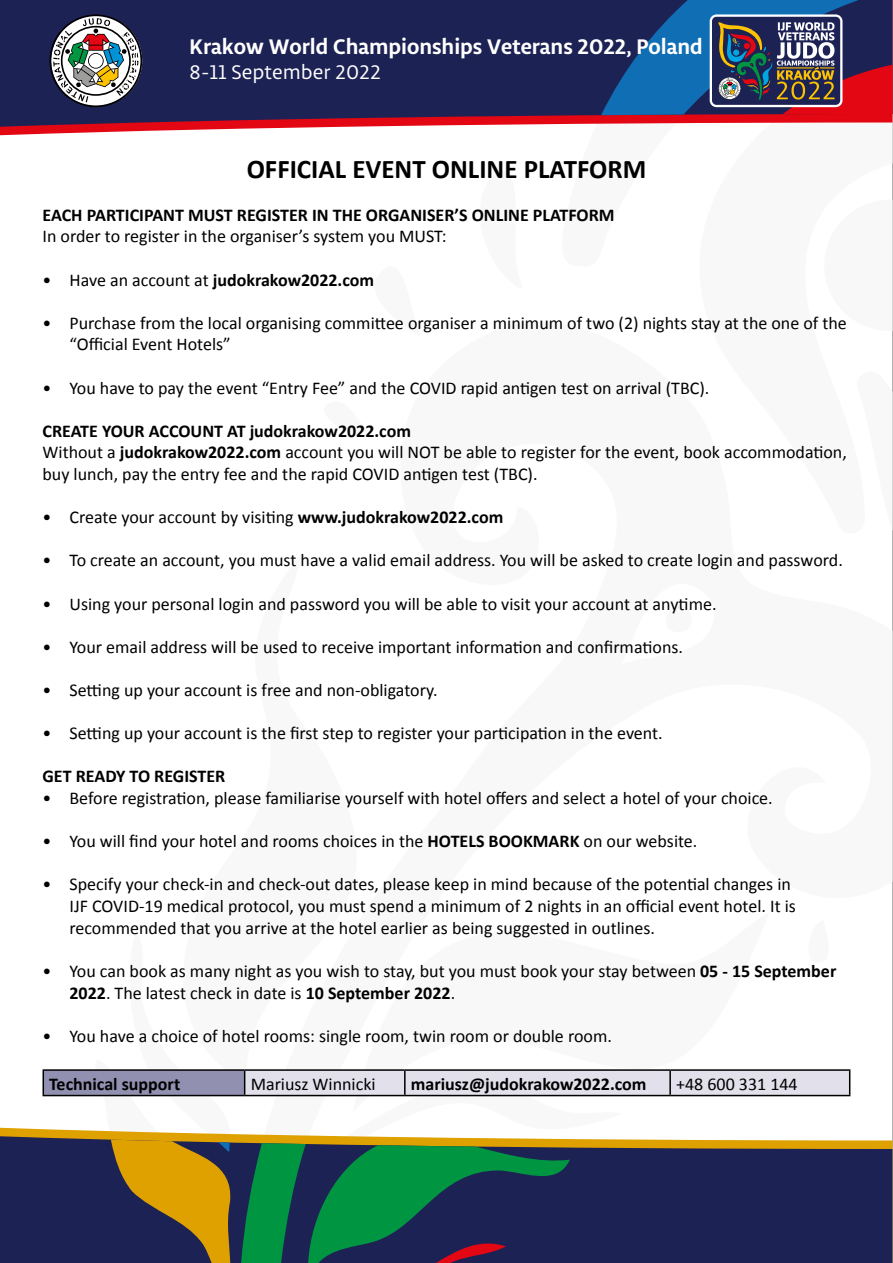
<style>
.page{position:relative;width:893px;height:1263px;background:#fff}
.page>*{position:absolute;margin:0;border:0;box-sizing:border-box;transform-origin:0 0}
.t1{font:700 27px "Calibri";color:#000}
.t2{font:700 22.5px "Libertad";color:#fff}
.t3{font:21px "Libertad";color:#fff}
.t4{font:18px/21.6px "Calibri";color:#000}
.t5{font:700 18px "Calibri";color:#000}
.s1{font-weight:400}
.s2{font-weight:700}
</style>
<div class="page">
<div style="left:0;top:1136px;width:892px;height:127px;background:#1d2254"></div>
<svg style="left:90px;top:1096px;width:144px;height:167px"></svg>
<svg style="left:0;top:127px;width:329px;height:8px"></svg>
<svg style="left:0;top:0;width:892px;height:127px;background:#332452"></svg>
<svg style="left:49px;top:14px;width:93px;height:93px"></svg>
<svg style="left:601px;top:0;width:291px;height:115px;background:#414c74"></svg>
<div style="left:43px;top:1070px;width:202px;height:25px;background:#9290b1"></div>
<hr style="left:43px;top:1069px;width:202px;height:2px;background:#000">
<svg style="left:43px;top:1071px;width:1px;height:24px"></svg>
<hr style="left:245px;top:1069px;width:160px;height:2px;background:#000">
<hr style="left:405px;top:1069px;width:265px;height:2px;background:#000">
<hr style="left:670px;top:1069px;width:180px;height:2px;background:#000">
<svg style="left:241px;top:1070px;width:609px;height:193px"></svg>
<hr style="left:43px;top:1095px;width:202px;height:1px;background:#000">
<hr style="left:245px;top:1095px;width:160px;height:1px;background:#000">
<hr style="left:405px;top:1095px;width:265px;height:1px;background:#000">
<hr style="left:670px;top:1095px;width:180px;height:1px;background:#000">
<p class="t2" style="left:190px;top:31px;width:515px">Krakow World Championships Veterans 2022, Poland</p>
<p class="t3" style="left:190px;top:59px;width:193px">8-11 September 2022</p>
<h1 class="t1" style="left:247px;top:150px;width:401px">OFFICIAL EVENT ONLINE PLATFORM</h1>
<p class="t5" style="left:43px;top:202px;width:574px">EACH PARTICIPANT MUST REGISTER IN THE ORGANISER’S ONLINE PLATFORM</p>
<p class="t4" style="left:43px;top:225px;width:406px">In order to register in the organiser’s system you MUST:</p>
<p class="t5" style="left:43px;top:267px;width:333px"><span class="s1">• Have an account at</span> judokrakow2022.com</p>
<p class="t4" style="left:70px;top:311px;width:779px;text-indent:-27px">• Purchase from the local organising committee organiser a minimum of two (2) nights stay at the one of the “Official Event Hotels”</p>
<p class="t4" style="left:43px;top:376px;width:668px">• You have to pay the event “Entry Fee” and the COVID rapid antigen test on arrival (TBC).</p>
<p class="t4" style="left:43px;top:419px;width:806px"><span class="s2">CREATE YOUR ACCOUNT AT judokrakow2022.com<br></span>Without a <span class="s2">judokrakow2022.com</span> account you will NOT be able to register for the event, book accommodation, buy lunch, pay the entry fee and the rapid COVID antigen test (TBC).</p>
<p class="t4" style="left:43px;top:506px;width:462px">• Create your account by visiting <span class="s2">www.judokrakow2022.com</span></p>
<p class="t4" style="left:43px;top:549px;width:802px">• To create an account, you must have a valid email address. You will be asked to create login and password.</p>
<p class="t4" style="left:43px;top:592px;width:675px">• Using your personal login and password you will be able to visit your account at anytime.</p>
<p class="t4" style="left:43px;top:635px;width:642px">• Your email address will be used to receive important information and confirmations.</p>
<p class="t4" style="left:43px;top:678px;width:397px">• Setting up your account is free and non-obligatory.</p>
<p class="t4" style="left:43px;top:722px;width:622px">• Setting up your account is the first step to register your participation in the event.</p>
<p class="t5" style="left:43px;top:764px;width:184px">GET READY TO REGISTER</p>
<p class="t4" style="left:43px;top:786px;width:732px">• Before registration, please familiarise yourself with hotel offers and select a hotel of your choice.</p>
<p class="t4" style="left:43px;top:830px;width:656px">• You will find your hotel and rooms choices in the <span class="s2">HOTELS BOOKMARK</span> on our website.</p>
<p class="t4" style="left:70px;top:873px;width:728px;text-indent:-27px">• Specify your check-in and check-out dates, please keep in mind because of the potential changes in<br>IJF COVID-19 medical protocol, you must spend a minimum of 2 nights in an official event hotel. It is recommended that you arrive at the hotel earlier as being suggested in outlines.</p>
<p class="t4" style="left:70px;top:959px;width:768px;text-indent:-27px">• You can book as many night as you wish to stay, but you must book your stay between <span class="s2">05 - 15 September<br>2022</span>. The latest check in date is <span class="s2">10 September 2022</span>.</p>
<p class="t4" style="left:43px;top:1024px;width:571px">• You have a choice of hotel rooms: single room, twin room or double room.</p>
<p class="t5" style="left:49px;top:1071px;width:133px">Technical support</p>
<p class="t4" style="left:251px;top:1072px;width:127px">Mariusz Winnicki</p>
<p class="t5" style="left:411px;top:1071px;width:237px">mariusz@judokrakow2022.com</p>
<p class="t4" style="left:676px;top:1072px;width:123px">+48 600 331 144</p>
</div>
